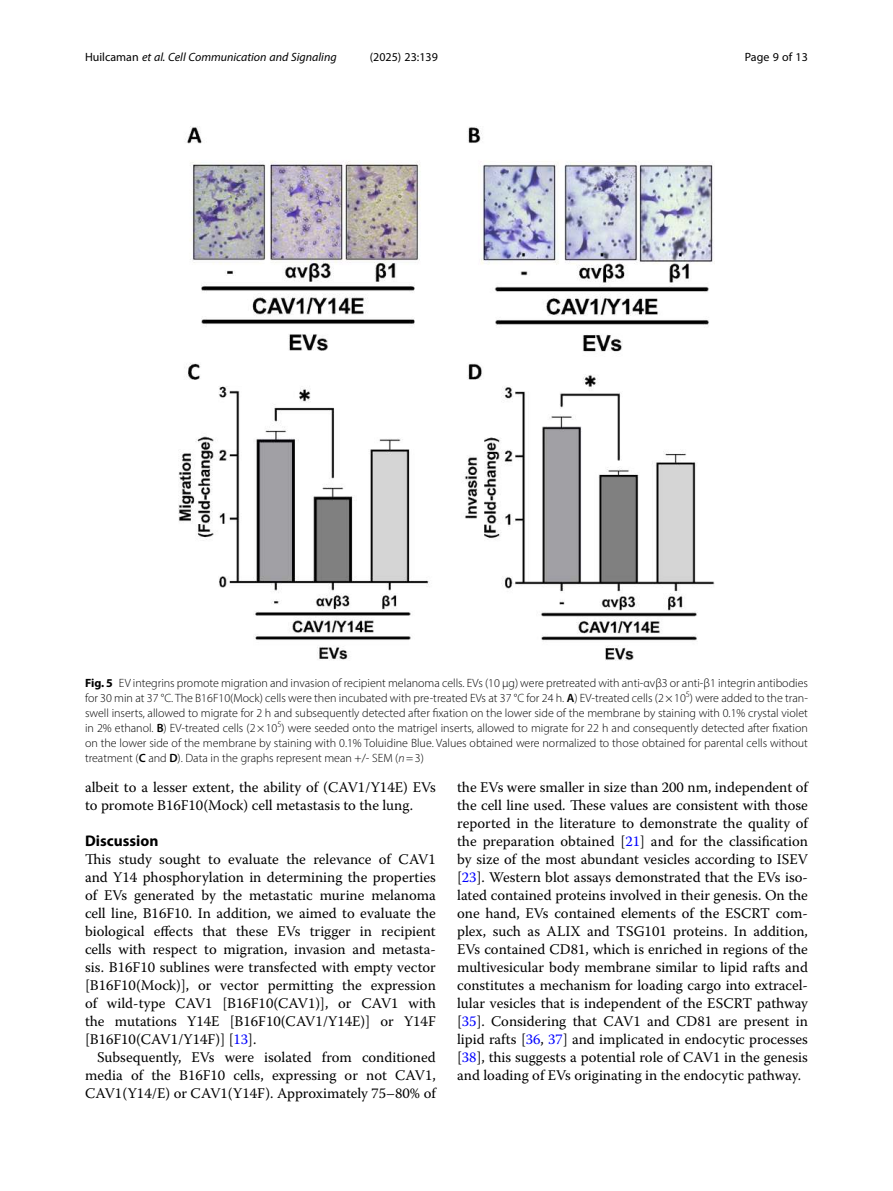
<style>
.page{position:relative;width:893px;height:1191px;background:#fff}
.page>*{position:absolute;margin:0;border:0;box-sizing:border-box;transform-origin:0 0}
.t1{font:700 15.45px "Myriad Pro";color:#000}
.t2{font:14.7px/18px "Warnock Pro";color:#000;text-align:justify}
.t3{font:300 12px/15px "Myriad Pro";color:#000;text-align:justify}
.t4{font:italic 12px "Myriad Pro";color:#000}
.t5{font:12px "Myriad Pro";color:#000}
.s1{font-style:normal}
.s2{font-weight:700}
.s3{font-weight:600}
.s4{font-style:italic}
.s5{color:#00f}
</style>
<div class="page">
<img style="left:179px;top:126px;width:535px;height:534px">
<p class="t4" style="left:85px;top:50px;width:253px"><span class="s1">Huilcaman</span> et al. Cell Communication and Signaling</p>
<p class="t5" style="left:370px;top:50px;width:70px">(2025) 23:139</p>
<p class="t5" style="left:745px;top:50px;width:65px">Page 9 of 13</p>
<p class="t3" style="left:85px;top:675px;width:724px"><span class="s2">Fig. 5</span> EV integrins promote migration and invasion of recipient melanoma cells. EVs (10 µg) were pretreated with anti-αvβ3 or anti-β1 integrin antibodies for 30 min at 37 °C. The B16F10(Mock) cells were then incubated with pre-treated EVs at 37 °C for 24 h. <span class="s3">A</span>) EV-treated cells (2×10<sup>5</sup>) were added to the tran&shy;swell inserts, allowed to migrate for 2 h and subsequently detected after fixation on the lower side of the membrane by staining with 0.1% crystal violet in 2% ethanol. <span class="s3">B</span>) EV-treated cells (2×10<sup>5</sup>) were seeded onto the matrigel inserts, allowed to migrate for 22 h and consequently detected after fixation on the lower side of the membrane by staining with 0.1% Toluidine Blue. Values obtained were normalized to those obtained for parental cells without treatment (<span class="s3">C</span> and <span class="s3">D</span>). Data in the graphs represent mean +/- SEM (<span class="s4">n</span>=3)</p>
<p class="t2" style="left:85px;top:778px;width:352px">albeit to a lesser extent, the ability of (CAV1/Y14E) EVs to promote B16F10(Mock) cell metastasis to the lung.</p>
<p class="t1" style="left:85px;top:831px;width:75px">Discussion</p>
<p class="t2" style="left:85px;top:850px;width:352px">This study sought to evaluate the relevance of CAV1 and Y14 phosphorylation in determining the properties of EVs generated by the metastatic murine melanoma cell line, B16F10. In addition, we aimed to evaluate the biological effects that these EVs trigger in recipient cells with respect to migration, invasion and metasta&shy;sis. B16F10 sublines were transfected with empty vector [B16F10(Mock)], or vector permitting the expression of wild-type CAV1 [B16F10(CAV1)], or CAV1 with the mutations Y14E [B16F10(CAV1/Y14E)] or Y14F [B16F10(CAV1/Y14F)] [<span class="s5">13</span>].</p>
<p class="t2" style="left:85px;top:1048px;width:352px;text-indent:12px">Subsequently, EVs were isolated from conditioned media of the B16F10 cells, expressing or not CAV1, CAV1(Y14/E) or CAV1(Y14F). Approximately 75–80% of</p>
<p class="t2" style="left:457px;top:778px;width:352px">the EVs were smaller in size than 200 nm, independent of the cell line used. These values are consistent with those reported in the literature to demonstrate the quality of the preparation obtained [<span class="s5">21</span>] and for the classification by size of the most abundant vesicles according to ISEV [<span class="s5">23</span>]. Western blot assays demonstrated that the EVs iso&shy;lated contained proteins involved in their genesis. On the one hand, EVs contained elements of the ESCRT com&shy;plex, such as ALIX and TSG101 proteins. In addition, EVs contained CD81, which is enriched in regions of the multivesicular body membrane similar to lipid rafts and constitutes a mechanism for loading cargo into extracel&shy;lular vesicles that is independent of the ESCRT pathway [<span class="s5">35</span>]. Considering that CAV1 and CD81 are present in lipid rafts [<span class="s5">36</span>, <span class="s5">37</span>] and implicated in endocytic processes [<span class="s5">38</span>], this suggests a potential role of CAV1 in the genesis and loading of EVs originating in the endocytic pathway.</p>
</div>
